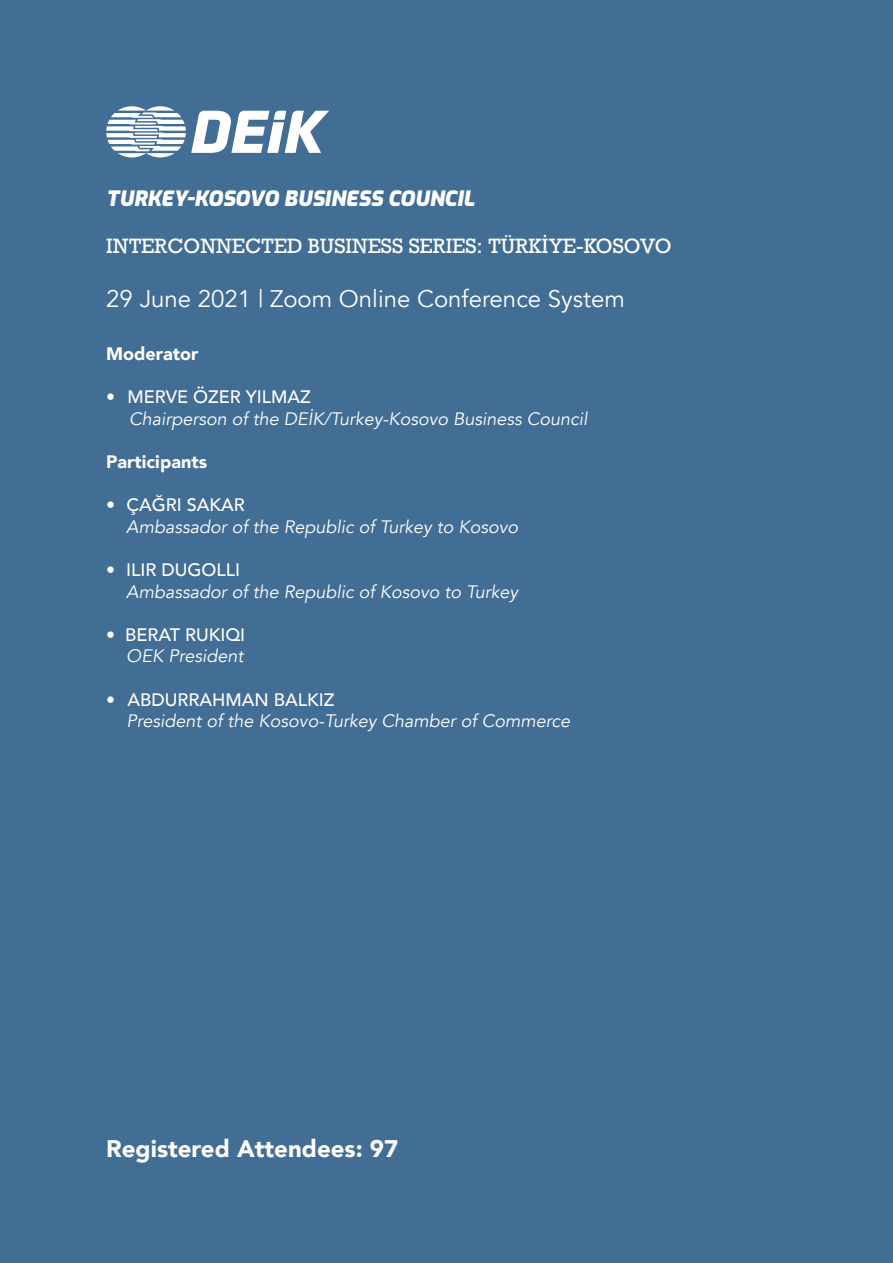
<style>
.page{position:relative;width:893px;height:1263px;background:#426d94}
.page>*{position:absolute;margin:0;border:0;box-sizing:border-box;transform-origin:0 0}
.t1{font:24px "Avenir";color:#fff}
.t2{font:900 24px "Avenir";color:#fff}
.t3{font:italic 900 21px "Exo";color:#fff}
.t4{font:19.5px "Rockwell";color:#fff}
.t5{font:italic 18px "Avenir";color:#fff}
.t6{font:500 18px "Avenir";color:#fff}
.t7{font:900 18px "Avenir";color:#fff}
</style>
<div class="page">
<svg style="left:106px;top:106px;width:223px;height:51px"></svg>
<p class="t3" style="left:106px;top:182px;width:370px">TURKEY-KOSOVO BUSINESS COUNCIL</p>
<p class="t4" style="left:106px;top:234px;width:567px">INTERCONNECTED BUSINESS SERIES: TÜRKİYE-KOSOVO</p>
<p class="t1" style="left:106px;top:284px;width:520px">29 June 2021 | Zoom Online Conference System</p>
<p class="t7" style="left:106px;top:338px;width:94px">Moderator</p>
<p class="t6" style="left:106px;top:381px;width:206px">• MERVE ÖZER YILMAZ</p>
<p class="t5" style="left:129px;top:408px;width:460px">Chairperson of the DEİK/Turkey-Kosovo Business Council</p>
<p class="t7" style="left:106px;top:446px;width:102px">Participants</p>
<p class="t6" style="left:106px;top:489px;width:140px">• ÇAĞRI SAKAR</p>
<p class="t5" style="left:126px;top:516px;width:393px">Ambassador of the Republic of Turkey to Kosovo</p>
<p class="t6" style="left:106px;top:554px;width:135px">• ILIR DUGOLLI</p>
<p class="t5" style="left:126px;top:581px;width:393px">Ambassador of the Republic of Kosovo to Turkey</p>
<p class="t6" style="left:106px;top:619px;width:141px">• BERAT RUKIQI</p>
<p class="t5" style="left:126px;top:645px;width:118px">OEK President</p>
<p class="t6" style="left:106px;top:684px;width:230px">• ABDURRAHMAN BALKIZ</p>
<p class="t5" style="left:127px;top:710px;width:445px">President of the Kosovo-Turkey Chamber of Commerce</p>
<p class="t2" style="left:106px;top:1128px;width:293px">Registered Attendees: 97</p>
</div>
